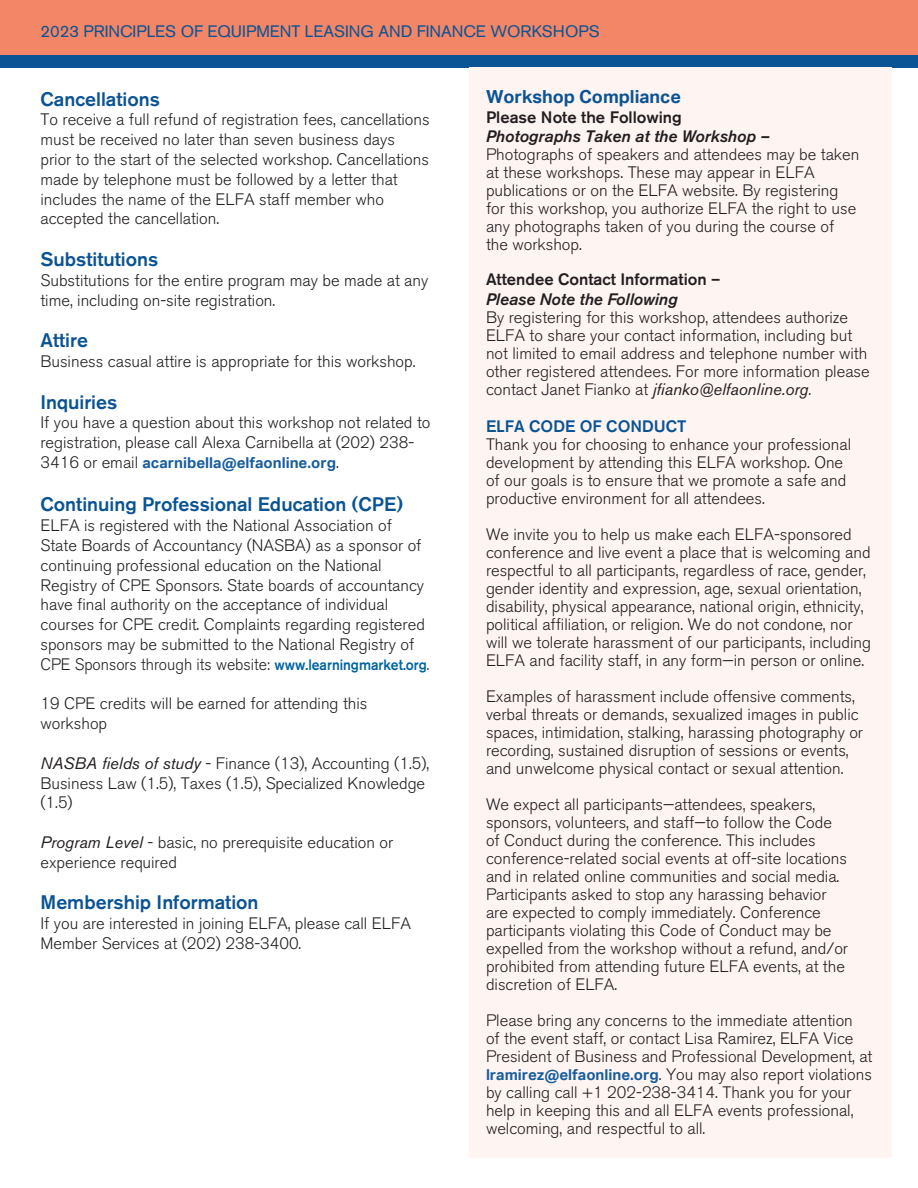
<style>
.page{position:relative;width:918px;height:1188px;background:#fff}
.page>*{position:absolute;margin:0;border:0;box-sizing:border-box;transform-origin:0 0}
.Subheads{font:500 19.5px "Akzidenz Grotesk BE";color:#0a5394}
.t1{font:700 18px "Aktiv Grotesk";color:#0a5394}
.Subheads-2{font:300 16.5px/19.8px "Akzidenz Grotesk BE";color:#231f20}
.t2{font:italic 500 16.5px "Akzidenz Grotesk BE";color:#231f20}
.t3{font:16.5px "Akzidenz Grotesk BE";color:#0a5394}
.t4{font:500 16.5px "Akzidenz Grotesk BE";color:#231f20}
.t5{font:500 16.5px "Akzidenz Grotesk BE";color:#0a5394}
.t6{font:700 15px "Aktiv Grotesk";color:#175d9e}
.s1{font-family:"Akzidenz Grotesk BE";font-weight:300;font-size:16.5px;color:#231f20}
.s2{font-weight:500;font-size:15px;color:#0065a2}
.s3{font-weight:400;font-style:italic}
.s4{font-family:"Aktiv Grotesk";font-weight:700;font-size:15px;color:#175d9e}
</style>
<div class="page">
<div style="left:0;top:43px;width:918px;height:25px;background:#0a5394"></div>
<div style="left:0;top:0;width:918px;height:56px;background:#f28666"></div>
<div style="left:470px;top:68px;width:422px;height:1090px;background:#fef5f3"></div>
<p class="t3" style="left:40px;top:21px;width:561px">2023 PRINCIPLES OF EQUIPMENT LEASING AND FINANCE WORKSHOPS</p>
<p class="Subheads" style="left:40px;top:87px;width:121px">Cancellations</p>
<p class="Subheads-2" style="left:40px;top:110px;width:391px">To receive a full refund of registration fees, cancellations must be received no later than seven business days prior to the start of the selected workshop. Cancellations made by telephone must be followed by a letter that includes the name of the ELFA staff member who accepted the cancellation.</p>
<p class="Subheads" style="left:40px;top:247px;width:119px">Substitutions</p>
<p class="Subheads-2" style="left:40px;top:271px;width:389px">Substitutions for the entire program may be made at any time, including on-site registration.</p>
<p class="Subheads" style="left:40px;top:328px;width:49px">Attire</p>
<p class="Subheads-2" style="left:40px;top:352px;width:377px">Business casual attire is appropriate for this workshop.</p>
<p class="Subheads" style="left:40px;top:390px;width:78px">Inquiries</p>
<p class="Subheads-2" style="left:40px;top:413px;width:391px">If you have a question about this workshop not related to registration, please call Alexa Carnibella at (202) 238-</p>
<p class="t6" style="left:40px;top:454px;width:300px"><span class="s1">3416 or email</span> acarnibella@elfaonline.org<span class="s1">.</span></p>
<p class="Subheads" style="left:40px;top:493px;width:364px">Continuing Professional Education (CPE)</p>
<p class="Subheads-2" style="left:40px;top:516px;width:390px">ELFA is registered with the National Association of State Boards of Accountancy (NASBA) as a sponsor of continuing professional education on the National Registry of CPE Sponsors. State boards of accountancy have final authority on the acceptance of individual courses for CPE credit. Complaints regarding registered sponsors may be submitted to the National Registry of CPE Sponsors through its website: <span class="s2">www.learningmarket.org</span>.</p>
<p class="Subheads-2" style="left:40px;top:694px;width:328px">19 CPE credits will be earned for attending this workshop</p>
<p class="Subheads-2" style="left:40px;top:754px;width:390px"><span class="s3">NASBA fields of study</span> - Finance (13), Accounting (1.5),<br>Business Law (1.5), Taxes (1.5), Specialized Knowledge (1.5)</p>
<p class="Subheads-2" style="left:40px;top:833px;width:354px"><span class="s3">Program Level</span> - basic, no prerequisite education or experience required</p>
<p class="Subheads" style="left:40px;top:891px;width:220px">Membership Information</p>
<p class="Subheads-2" style="left:40px;top:914px;width:372px">If you are interested in joining ELFA, please call ELFA<br>Member Services at (202) 238-3400.</p>
<p class="t1" style="left:486px;top:86px;width:197px">Workshop Compliance</p>
<p class="t4" style="left:486px;top:107px;width:197px">Please Note the Following</p>
<p class="t2" style="left:486px;top:127px;width:285px">Photographs Taken at the Workshop –</p>
<p class="Subheads-2" style="left:486px;top:146px;width:375px;line-height:18px">Photographs of speakers and attendees may be taken at these workshops. These may appear in ELFA publications or on the ELFA website. By registering for this workshop, you authorize ELFA the right to use any photographs taken of you during the course of the workshop.</p>
<p class="t4" style="left:486px;top:269px;width:236px">Attendee Contact Information –</p>
<p class="t2" style="left:486px;top:289px;width:193px">Please Note the Following</p>
<p class="Subheads-2" style="left:486px;top:307px;width:364px">By registering for this workshop, attendees authorize</p>
<p class="Subheads-2" style="left:486px;top:325px;width:368px">ELFA to share your contact information, including but</p>
<p class="Subheads-2" style="left:486px;top:343px;width:383px">not limited to email address and telephone number with</p>
<p class="Subheads-2" style="left:486px;top:362px;width:385px;line-height:18px">other registered attendees. For more information please contact Janet Fianko at <span class="s3">jfianko@elfaonline.org</span>.</p>
<p class="t5" style="left:486px;top:417px;width:202px">ELFA CODE OF CONDUCT</p>
<p class="Subheads-2" style="left:486px;top:435px;width:367px">Thank you for choosing to enhance your professional</p>
<p class="Subheads-2" style="left:486px;top:453px;width:359px">development by attending this ELFA workshop. One</p>
<p class="Subheads-2" style="left:486px;top:471px;width:362px">of our goals is to ensure that we promote a safe and</p>
<p class="Subheads-2" style="left:486px;top:489px;width:280px">productive environment for all attendees.</p>
<p class="Subheads-2" style="left:486px;top:525px;width:367px">We invite you to help us make each ELFA-sponsored</p>
<p class="Subheads-2" style="left:486px;top:543px;width:386px">conference and live event a place that is welcoming and</p>
<p class="Subheads-2" style="left:486px;top:561px;width:381px">respectful to all participants, regardless of race, gender,</p>
<p class="Subheads-2" style="left:486px;top:579px;width:377px">gender identity and expression, age, sexual orientation,</p>
<p class="Subheads-2" style="left:486px;top:597px;width:379px">disability, physical appearance, national origin, ethnicity,</p>
<p class="Subheads-2" style="left:486px;top:615px;width:368px">political affiliation, or religion. We do not condone, nor</p>
<p class="Subheads-2" style="left:486px;top:633px;width:387px">will we tolerate harassment of our participants, including</p>
<p class="Subheads-2" style="left:486px;top:651px;width:380px">ELFA and facility staff, in any form—in person or online.</p>
<p class="Subheads-2" style="left:486px;top:687px;width:370px">Examples of harassment include offensive comments,</p>
<p class="Subheads-2" style="left:486px;top:705px;width:374px">verbal threats or demands, sexualized images in public</p>
<p class="Subheads-2" style="left:486px;top:723px;width:379px">spaces, intimidation, stalking, harassing photography or</p>
<p class="Subheads-2" style="left:486px;top:741px;width:364px">recording, sustained disruption of sessions or events,</p>
<p class="Subheads-2" style="left:486px;top:759px;width:359px">and unwelcome physical contact or sexual attention.</p>
<p class="Subheads-2" style="left:486px;top:795px;width:331px">We expect all participants—attendees, speakers,</p>
<p class="Subheads-2" style="left:486px;top:813px;width:347px">sponsors, volunteers, and staff—to follow the Code</p>
<p class="Subheads-2" style="left:486px;top:831px;width:331px">of Conduct during the conference. This includes</p>
<p class="Subheads-2" style="left:486px;top:849px;width:363px">conference-related social events at off-site locations</p>
<p class="Subheads-2" style="left:486px;top:867px;width:355px">and in related online communities and social media.</p>
<p class="Subheads-2" style="left:486px;top:885px;width:342px">Participants asked to stop any harassing behavior</p>
<p class="Subheads-2" style="left:486px;top:903px;width:336px">are expected to comply immediately. Conference</p>
<p class="Subheads-2" style="left:486px;top:921px;width:347px">participants violating this Code of Conduct may be</p>
<p class="Subheads-2" style="left:486px;top:939px;width:364px">expelled from the workshop without a refund, and/or</p>
<p class="Subheads-2" style="left:486px;top:957px;width:361px">prohibited from attending future ELFA events, at the</p>
<p class="Subheads-2" style="left:486px;top:975px;width:133px">discretion of ELFA.</p>
<p class="Subheads-2" style="left:486px;top:1011px;width:368px">Please bring any concerns to the immediate attention</p>
<p class="Subheads-2" style="left:486px;top:1029px;width:369px">of the event staff, or contact Lisa Ramirez, ELFA Vice</p>
<p class="Subheads-2" style="left:486px;top:1047px;width:388px">President of Business and Professional Development, at</p>
<p class="Subheads-2" style="left:486px;top:1065px;width:387px"><span class="s4">lramirez@elfaonline.org</span>. You may also report violations</p>
<p class="Subheads-2" style="left:486px;top:1083px;width:367px">by calling call +1 202-238-3414. Thank you for your</p>
<p class="Subheads-2" style="left:486px;top:1101px;width:369px">help in keeping this and all ELFA events professional,</p>
<p class="Subheads-2" style="left:486px;top:1119px;width:221px">welcoming, and respectful to all.</p>
</div>
